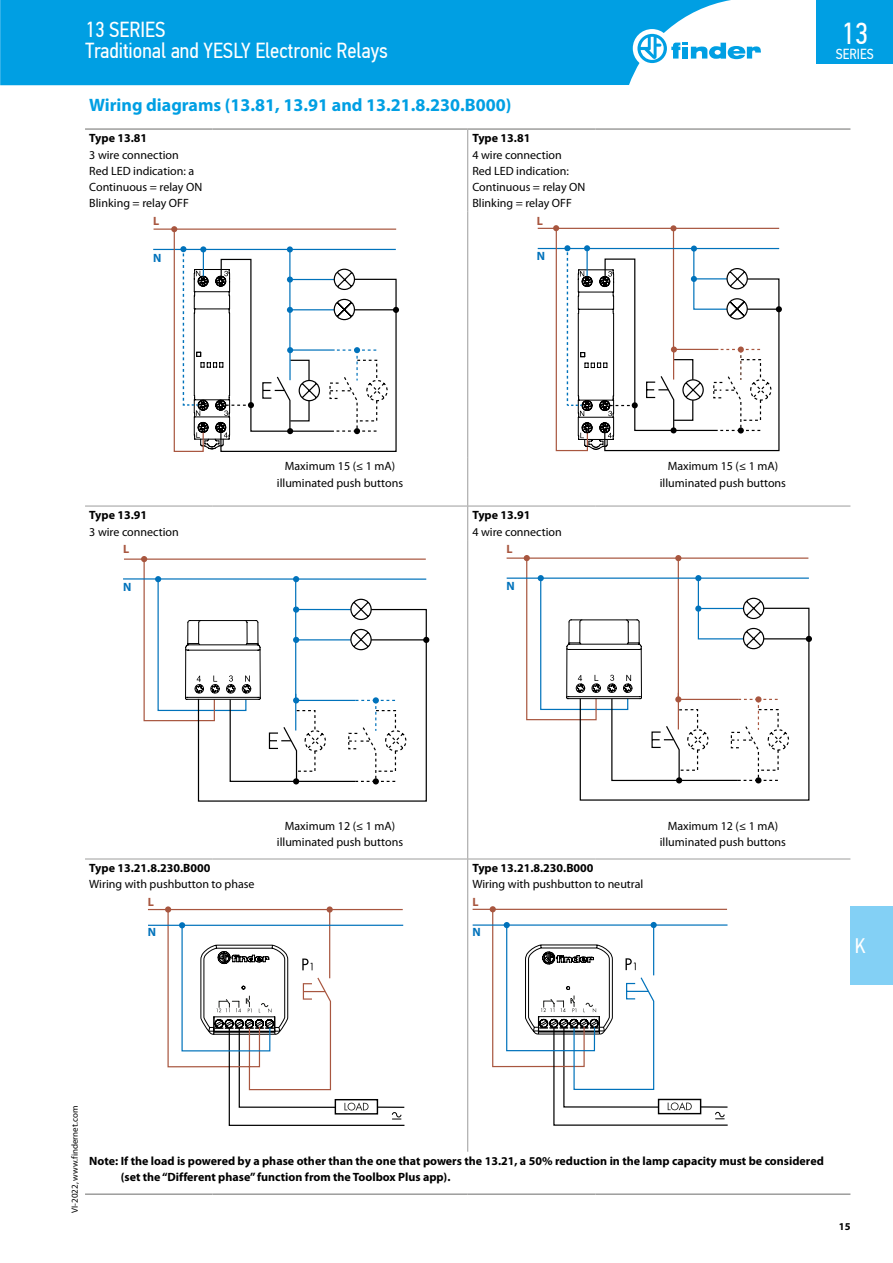
<style>
.page{position:relative;width:893px;height:1263px;background:#fff}
.page>*{position:absolute;margin:0;border:0;box-sizing:border-box;transform-origin:0 0}
.t1{font:30.3px "PF Din Text Cond Pro";color:#fff}
.t2{font:21.75px/21px "PF Din Text Cond Pro";color:#fff}
.t3{font:21px "PF Din Text Cond Pro";color:#fff}
.t4{font:700 18px "Myriad Pro";color:#009fe3}
.t5{font:14.55px "PF Din Text Cond Pro";color:#fff}
.t6{font:12px/16.2px "Myriad Pro";color:#000;text-align:center}
.t7{font:700 12px/16.2px "Myriad Pro";color:#000}
.t8{font:700 12px "Myriad Pro";color:#0072bb}
.t9{font:700 12px "Myriad Pro";color:#a8563f}
.t10{font:700 10.5px "Myriad Pro";color:#000}
.t11{font:9px "Myriad Pro";color:#000}
</style>
<div class="page">
<div style="left:850px;top:906px;width:43px;height:78px;background:#83d0f5"></div>
<div style="left:0;top:0;width:731px;height:85px;background:#009fe3"></div>
<div style="left:633px;top:29px;width:38px;height:39px;background:#fff;border-radius:50%"></div>
<svg style="left:637px;top:34px;width:124px;height:29px"></svg>
<div style="left:816px;top:0;width:77px;height:64px;background:#009fe3"></div>
<hr style="left:85px;top:128px;width:128px;height:2px;background:#9d9d9c">
<hr style="left:213px;top:128px;width:255px;height:2px;background:#9d9d9c">
<hr style="left:468px;top:128px;width:127px;height:2px;background:#9d9d9c">
<hr style="left:595px;top:128px;width:255px;height:2px;background:#9d9d9c">
<hr style="left:467px;top:130px;width:1px;height:81px;background:#9d9d9c">
<hr style="left:467px;top:211px;width:1px;height:246px;background:#9d9d9c">
<hr style="left:85px;top:859px;width:128px;height:1px;background:#9d9d9c">
<hr style="left:213px;top:859px;width:255px;height:1px;background:#9d9d9c">
<hr style="left:85px;top:506px;width:128px;height:1px;background:#9d9d9c">
<hr style="left:213px;top:506px;width:255px;height:1px;background:#9d9d9c">
<hr style="left:468px;top:506px;width:127px;height:1px;background:#9d9d9c">
<hr style="left:467px;top:506px;width:1px;height:34px;background:#9d9d9c">
<hr style="left:595px;top:506px;width:255px;height:1px;background:#9d9d9c">
<hr style="left:468px;top:859px;width:127px;height:1px;background:#9d9d9c">
<hr style="left:595px;top:859px;width:255px;height:1px;background:#9d9d9c">
<hr style="left:467px;top:540px;width:1px;height:268px;background:#9d9d9c">
<hr style="left:467px;top:859px;width:1px;height:34px;background:#9d9d9c">
<hr style="left:467px;top:893px;width:1px;height:259px;background:#9d9d9c">
<hr style="left:85px;top:1193px;width:128px;height:2px;background:#9d9d9c">
<hr style="left:213px;top:1193px;width:255px;height:2px;background:#9d9d9c">
<hr style="left:468px;top:1193px;width:127px;height:2px;background:#9d9d9c">
<hr style="left:595px;top:1193px;width:255px;height:2px;background:#9d9d9c">
<hr style="left:467px;top:457px;width:1px;height:49px;background:#9d9d9c">
<hr style="left:467px;top:808px;width:1px;height:51px;background:#9d9d9c">
<hr style="left:154px;top:229px;width:242px;height:1px;background:#a8563f">
<hr style="left:153px;top:249px;width:243px;height:1px;background:#0072bb">
<svg style="left:171px;top:226px;width:228px;height:226px"></svg>
<hr style="left:538px;top:228px;width:241px;height:1px;background:#a8563f">
<hr style="left:538px;top:248px;width:241px;height:1px;background:#0072bb">
<svg style="left:553px;top:225px;width:229px;height:226px"></svg>
<hr style="left:124px;top:558px;width:302px;height:2px;background:#a8563f">
<hr style="left:123px;top:578px;width:303px;height:2px;background:#0072bb">
<svg style="left:141px;top:556px;width:288px;height:246px"></svg>
<hr style="left:507px;top:557px;width:301px;height:2px;background:#a8563f">
<hr style="left:507px;top:577px;width:302px;height:2px;background:#0072bb">
<svg style="left:524px;top:555px;width:288px;height:246px"></svg>
<hr style="left:148px;top:909px;width:255px;height:1px;background:#a8563f">
<hr style="left:148px;top:925px;width:255px;height:1px;background:#0072bb">
<svg style="left:165px;top:906px;width:239px;height:220px"></svg>
<hr style="left:473px;top:909px;width:254px;height:1px;background:#a8563f">
<hr style="left:473px;top:924px;width:254px;height:2px;background:#0072bb">
<svg style="left:490px;top:906px;width:238px;height:220px"></svg>
<h2 class="t2" style="left:85px;top:19px;width:304px">13 SERIES<br>Traditional and YESLY Electronic Relays</h2>
<h3 class="t4" style="left:89px;top:93px;width:424px">Wiring diagrams (13.81, 13.91 and 13.21.8.230.B000)</h3>
<p class="t7" style="left:89px;top:130px;width:59px">Type 13.81</p>
<p class="t6" style="left:89px;top:146px;width:114px;text-align:left">3 wire connection<br>Red LED indication: a<br>Continuous = relay ON<br>Blinking = relay OFF</p>
<p class="t7" style="left:472px;top:130px;width:59px">Type 13.81</p>
<p class="t6" style="left:472px;top:146px;width:114px;text-align:left">4 wire connection<br>Red LED indication:<br>Continuous = relay ON<br>Blinking = relay OFF</p>
<p class="t9" style="left:153px;top:213px;width:8px">L</p>
<p class="t8" style="left:153px;top:250px;width:10px">N</p>
<p class="t9" style="left:537px;top:213px;width:8px">L</p>
<p class="t8" style="left:537px;top:248px;width:10px">N</p>
<h1 class="t1" style="left:841px;top:16px;width:28px">13</h1>
<p class="t5" style="left:836px;top:45px;width:39px">SERIES</p>
<p class="t6" style="left:277px;top:458px;width:128px">Maximum 15 (≤ 1 mA) illuminated push buttons</p>
<p class="t6" style="left:660px;top:458px;width:128px">Maximum 15 (≤ 1 mA) illuminated push buttons</p>
<p class="t7" style="left:89px;top:507px;width:59px">Type 13.91</p>
<p class="t6" style="left:89px;top:523px;width:91px">3 wire connection</p>
<p class="t7" style="left:472px;top:507px;width:59px">Type 13.91</p>
<p class="t6" style="left:472px;top:523px;width:91px">4 wire connection</p>
<p class="t9" style="left:123px;top:541px;width:8px">L</p>
<p class="t9" style="left:507px;top:541px;width:8px">L</p>
<p class="t8" style="left:123px;top:579px;width:10px">N</p>
<p class="t8" style="left:507px;top:578px;width:10px">N</p>
<p class="t6" style="left:277px;top:817px;width:128px">Maximum 12 (≤ 1 mA) illuminated push buttons</p>
<p class="t6" style="left:660px;top:817px;width:128px">Maximum 12 (≤ 1 mA) illuminated push buttons</p>
<p class="t7" style="left:89px;top:860px;width:123px">Type 13.21.8.230.B000</p>
<p class="t6" style="left:89px;top:876px;width:167px">Wiring with pushbutton to phase</p>
<p class="t7" style="left:472px;top:860px;width:123px">Type 13.21.8.230.B000</p>
<p class="t6" style="left:472px;top:876px;width:172px">Wiring with pushbutton to neutral</p>
<p class="t9" style="left:148px;top:894px;width:8px">L</p>
<p class="t9" style="left:472px;top:894px;width:8px">L</p>
<p class="t8" style="left:148px;top:924px;width:10px">N</p>
<p class="t8" style="left:472px;top:924px;width:10px">N</p>
<h3 class="t3" style="left:855px;top:933px;width:12px">K</h3>
<p class="t11" style="left:69px;top:1213px;width:108px;rotate:-90deg">VI-2022, www.findernet.com</p>
<p class="t7" style="left:121px;top:1152px;width:705px;text-indent:-31px">Note: If the load is powered by a phase other than the one that powers the 13.21, a 50% reduction in the lamp capacity must be considered (set the “Different phase” function from the Toolbox Plus app).</p>
<p class="t10" style="left:839px;top:1219px;width:13px">15</p>
</div>
